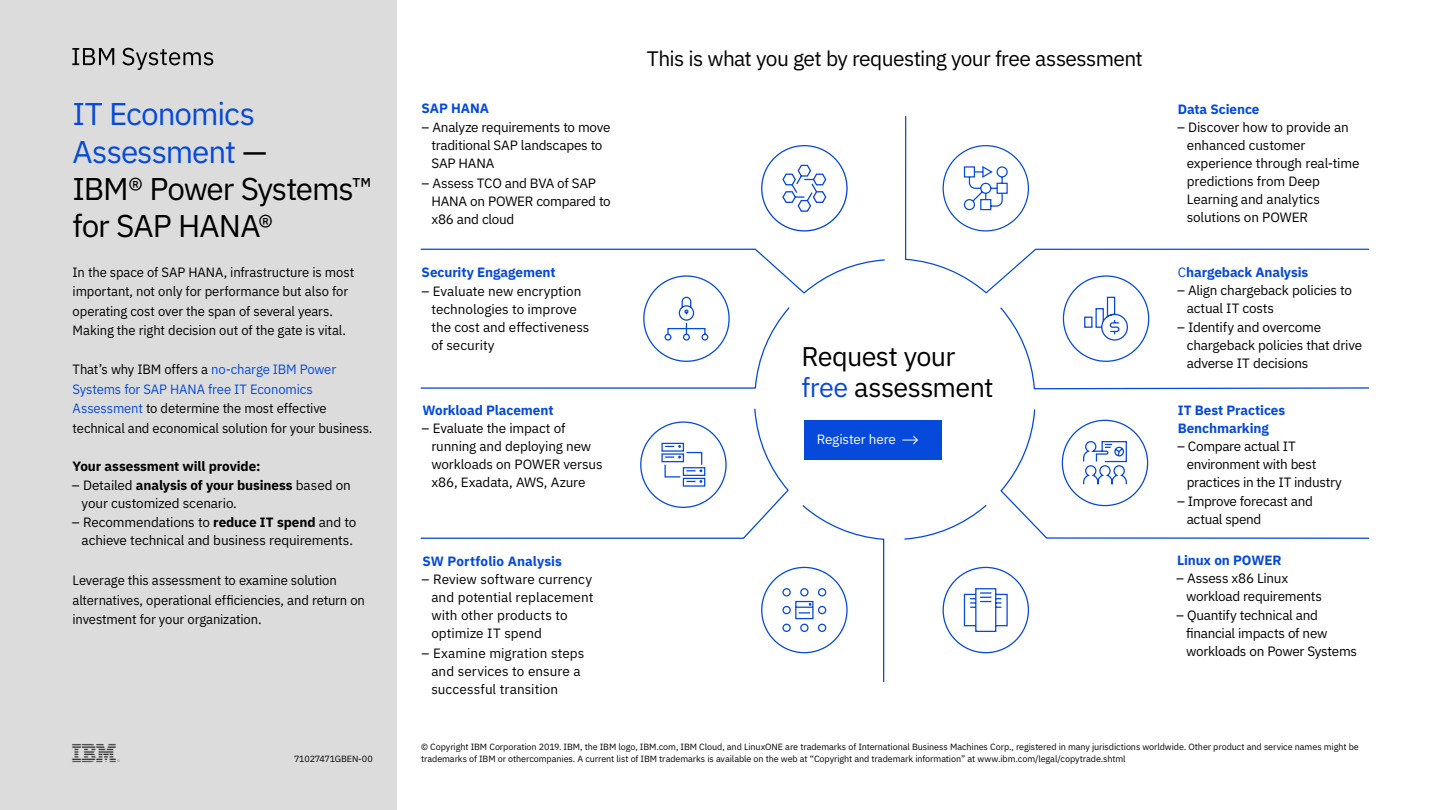
<style>
.page{position:relative;width:1440px;height:810px;background:#fff}
.page>*{position:absolute;margin:0;border:0;box-sizing:border-box;transform-origin:0 0}
.t1{font:31.5px/37.5px "IBM Plex Sans";letter-spacing:-.035em;color:#000}
.t2{font:27px/31.5px "IBM Plex Sans";letter-spacing:-.025em;color:#000}
.t3{font:21px "IBM Plex Sans";letter-spacing:-.03em;color:#000}
.t4{font:13.5px/18px "IBM Plex Sans";letter-spacing:-.01em;color:#000}
.t5{font:700 13.5px/18px "IBM Plex Sans";letter-spacing:-.005em;color:#054ada}
.t6{font:700 13.5px "IBM Plex Sans";letter-spacing:-.005em;color:#000}
.t7{font:13.5px "IBM Plex Sans";letter-spacing:-.01em;color:#fff}
.t8{font:9px/12px "IBM Plex Sans";letter-spacing:-.01em;color:#000}
.s1{color:#054ada}
.s2{font-weight:700}
.s3{font-weight:400}
</style>
<div class="page">
<div style="left:0;top:0;width:397px;height:810px;background:#dcdcdc"></div>
<img style="left:72px;top:744px;width:48px;height:19px">
<svg style="left:761px;top:145px;width:382px;height:504px"></svg>
<svg style="left:904px;top:116px;width:466px;height:178px"></svg>
<svg style="left:999px;top:409px;width:371px;height:131px"></svg>
<svg style="left:903px;top:504px;width:85px;height:36px"></svg>
<svg style="left:420px;top:408px;width:370px;height:132px"></svg>
<svg style="left:999px;top:296px;width:371px;height:94px"></svg>
<svg style="left:1082px;top:440px;width:46px;height:46px"></svg>
<div style="left:661px;top:443px;width:23px;height:9px;border:1px solid #054ada"></div>
<div style="left:683px;top:467px;width:22px;height:9px;border:1px solid #054ada"></div>
<div style="left:683px;top:478px;width:22px;height:9px;border:1px solid #054ada"></div>
<svg style="left:664px;top:445px;width:39px;height:38px"></svg>
<svg style="left:420px;top:248px;width:466px;height:141px"></svg>
<svg style="left:963px;top:165px;width:45px;height:46px"></svg>
<svg style="left:963px;top:587px;width:45px;height:46px"></svg>
<svg style="left:782px;top:504px;width:103px;height:178px"></svg>
<svg style="left:72px;top:48px;width:141px;height:22px"></svg>
<div style="left:804px;top:420px;width:138px;height:40px;background:#054ada"></div>
<svg style="left:903px;top:435px;width:15px;height:10px"></svg>
<h1 class="t1" style="left:73px;top:93px;width:301px"><span class="s1">IT Economics<br>Assessment</span> —<br>IBM® Power Systems™ for SAP HANA®</h1>
<p class="t4" style="left:73px;top:261px;width:283px;line-height:19.5px">In the space of SAP HANA, infrastructure is most important, not only for performance but also for operating cost over the span of several years.<br>Making the right decision out of the gate is vital.</p>
<p class="t4" style="left:73px;top:359px;width:301px;line-height:19.5px">That’s why IBM offers a <span class="s1">no-charge IBM Power Systems for SAP HANA free IT Economics Assessment</span> to determine the most effective technical and economical solution for your business.</p>
<p class="t6" style="left:73px;top:455px;width:189px">Your assessment will provide:</p>
<p class="t4" style="left:82px;top:475px;width:271px;text-indent:-10px">– Detailed <span class="s2">analysis of your business</span> based on your customized scenario.</p>
<p class="t4" style="left:72px;top:512px;width:286px;text-align:center">– Recommendations to <span class="s2">reduce IT spend</span> and to achieve technical and business requirements.</p>
<p class="t4" style="left:73px;top:570px;width:294px;line-height:19.5px">Leverage this assessment to examine solution alternatives, operational efficiencies, and return on investment for your organization.</p>
<p class="t8" style="left:294px;top:752px;width:80px">71027471GBEN-00</p>
<p class="t5" style="left:422px;top:98px;width:69px">SAP HANA</p>
<p class="t4" style="left:431px;top:117px;width:181px;text-indent:-10px">– Analyze requirements to move traditional SAP landscapes to<br>SAP HANA</p>
<p class="t4" style="left:431px;top:173px;width:181px;text-indent:-10px">– Assess TCO and BVA of SAP<br>HANA on POWER compared to x86 and cloud</p>
<p class="t5" style="left:422px;top:262px;width:135px">Security Engagement</p>
<p class="t4" style="left:431px;top:281px;width:160px;text-indent:-10px">– Evaluate new encryption technologies to improve the cost and effectiveness of security</p>
<p class="t5" style="left:422px;top:400px;width:133px">Workload Placement</p>
<p class="t4" style="left:431px;top:418px;width:173px;text-indent:-10px">– Evaluate the impact of running and deploying new workloads on POWER versus x86, Exadata, AWS, Azure</p>
<p class="t5" style="left:422px;top:551px;width:141px">SW Portfolio Analysis</p>
<p class="t4" style="left:431px;top:569px;width:164px;text-indent:-10px">– Review software currency and potential replacement with other products to optimize IT spend</p>
<p class="t4" style="left:431px;top:643px;width:155px;text-indent:-10px">– Examine migration steps and services to ensure a successful transition</p>
<h3 class="t3" style="left:647px;top:42px;width:497px">This is what you get by requesting your free assessment</h3>
<h2 class="t2" style="left:802px;top:338px;width:193px">Request your <span class="s1">free</span> assessment</h2>
<p class="t7" style="left:817px;top:429px;width:81px">Register here</p>
<p class="t5" style="left:1178px;top:99px;width:83px">Data Science</p>
<p class="t4" style="left:1187px;top:117px;width:174px;text-indent:-10px">– Discover how to provide an enhanced customer experience through real-time predictions from Deep<br>Learning and analytics solutions on POWER</p>
<p class="t5" style="left:1178px;top:262px;width:132px"><span class="s3">C</span>hargeback Analysis</p>
<p class="t4" style="left:1187px;top:280px;width:167px;text-indent:-10px">– Align chargeback policies to actual IT costs</p>
<p class="t4" style="left:1187px;top:317px;width:177px;text-indent:-10px">– Identify and overcome chargeback policies that drive adverse IT decisions</p>
<p class="t5" style="left:1178px;top:400px;width:109px">IT Best Practices<br>Benchmarking</p>
<p class="t4" style="left:1187px;top:436px;width:157px;text-indent:-10px">– Compare actual IT environment with best practices in the IT industry</p>
<p class="t4" style="left:1187px;top:492px;width:128px;text-indent:-10px">– Improve forecast and actual spend</p>
<p class="t5" style="left:1177px;top:550px;width:106px">Linux on POWER</p>
<p class="t4" style="left:1186px;top:568px;width:138px;text-indent:-10px">– Assess x86 Linux workload requirements</p>
<p class="t4" style="left:1186px;top:605px;width:173px;text-indent:-10px">– Quantify technical and financial impacts of new workloads on Power Systems</p>
<p class="t8" style="left:421px;top:740px;width:939px">© Copyright IBM Corporation 2019. IBM, the IBM logo, IBM.com, IBM Cloud, and LinuxONE are trademarks of International Business Machines Corp., registered in many jurisdictions worldwide. Other product and service names might be trademarks of IBM or othercompanies. A current list of IBM trademarks is available on the web at “Copyright and trademark information” at www.ibm.com/legal/copytrade.shtml</p>
</div>
